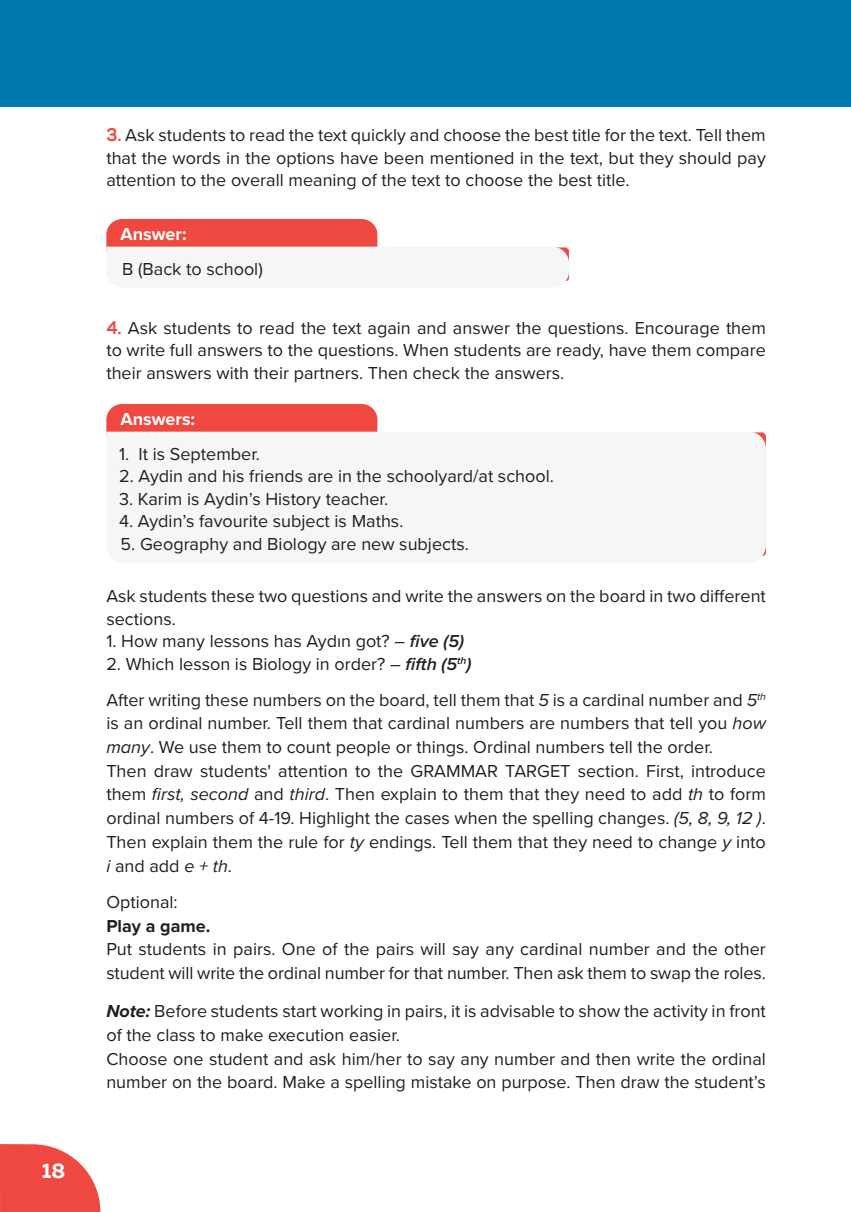
<style>
.page{position:relative;width:851px;height:1212px;background:#fff}
.page>*{position:absolute;margin:0;border:0;box-sizing:border-box;transform-origin:0 0}
.t1{font:700 21px "Muller";color:#fff}
.t2{font:18px/23.7px "Proxima Nova";color:#231f20}
.t3{font:700 18px "Proxima Nova";color:#fff}
.t4{font:700 18px "Proxima Nova";color:#231f20}
.s1{font-family:"Panton";font-weight:700;color:#ef4841}
.s2{font-weight:600;font-style:italic}
.s3{font-style:italic}
.s4{font-weight:700;font-style:italic}
</style>
<div class="page">
<svg style="left:0;top:1144px;width:100px;height:68px;background:#f1625c"></svg>
<hr style="left:850px;top:0;width:1px;height:106px;background:#0077ae">
<div style="left:0;top:0;width:850px;height:106px;background:#0077ae"></div>
<svg style="left:106px;top:219px;width:463px;height:62px"></svg>
<div style="left:106px;top:404px;width:271px;height:28px;background:#ef4841"></div>
<p class="t1" style="left:42px;top:1157px;width:25px">18</p>
<p class="t2" style="left:106px;top:123px;width:661px;line-height:22.5px;text-align:justify"><span class="s1">3.</span> Ask students to read the text quickly and choose the best title for the text. Tell them that the words in the options have been mentioned in the text, but they should pay attention to the overall meaning of the text to choose the best title.</p>
<p class="t3" style="left:120px;top:221px;width:68px">Answer:</p>
<p class="t2" style="left:122px;top:256px;width:142px">B (Back to school)</p>
<p class="t2" style="left:106px;top:315px;width:661px;line-height:22.5px;text-align:justify"><span class="s1">4.</span> Ask students to read the text again and answer the questions. Encourage them to write full answers to the questions. When students are ready, have them compare their answers with their partners. Then check the answers.</p>
<p class="t3" style="left:120px;top:406px;width:76px">Answers:</p>
<p class="t2" style="left:119px;top:441px;width:142px">1. It is September.</p>
<p class="t2" style="left:119px;top:464px;width:436px">2. Aydin and his friends are in the schoolyard/at school.</p>
<p class="t2" style="left:119px;top:486px;width:270px">3. Karim is Aydin’s History teacher.</p>
<p class="t2" style="left:119px;top:509px;width:286px">4. Aydin’s favourite subject is Maths.</p>
<p class="t2" style="left:121px;top:531px;width:350px">5. Geography and Biology are new subjects.</p>
<p class="t2" style="left:106px;top:584px;width:661px;line-height:22.5px">Ask students these two questions and write the answers on the board in two different sections.</p>
<p class="t2" style="left:106px;top:629px;width:359px">1. How many lessons has Aydın got? – <span class="s2">five (5)</span></p>
<p class="t2" style="left:106px;top:645px;width:661px;line-height:35.7px">2. Which lesson is Biology in order? – <span class="s2">fifth (5</span><sup>th</sup><span class="s2">)<br></span>After writing these numbers on the board, tell them that <span class="s3">5</span> is a cardinal number and <span class="s3">5</span><sup>th</sup></p>
<p class="t2" style="left:106px;top:711px;width:661px">is an ordinal number. Tell them that cardinal numbers are numbers that tell you <span class="s3">how many</span>. We use them to count people or things. Ordinal numbers tell the order.<br>Then draw students' attention to the GRAMMAR TARGET section. First, introduce them <span class="s3">first, second</span> and <span class="s3">third</span>. Then explain to them that they need to add <span class="s3">th</span> to form ordinal numbers of 4-19. Highlight the cases when the spelling changes. <span class="s3">(5, 8, 9, 12 )</span>.<br>Then explain them the rule for <span class="s3">ty</span> endings. Tell them that they need to change <span class="s3">y</span> into <span class="s3">i</span> and add <span class="s3">e + th</span>.</p>
<p class="t2" style="left:106px;top:889px;width:73px">Optional:</p>
<p class="t4" style="left:106px;top:912px;width:105px">Play a game.</p>
<p class="t2" style="left:106px;top:936px;width:661px">Put students in pairs. One of the pairs will say any cardinal number and the other student will write the ordinal number for that number. Then ask them to swap the roles.</p>
<p class="t2" style="left:106px;top:998px;width:661px"><span class="s4">Note:</span> Before students start working in pairs, it is advisable to show the activity in front of the class to make execution easier.<br>Choose one student and ask him/her to say any number and then write the ordinal number on the board. Make a spelling mistake on purpose. Then draw the student’s</p>
</div>
